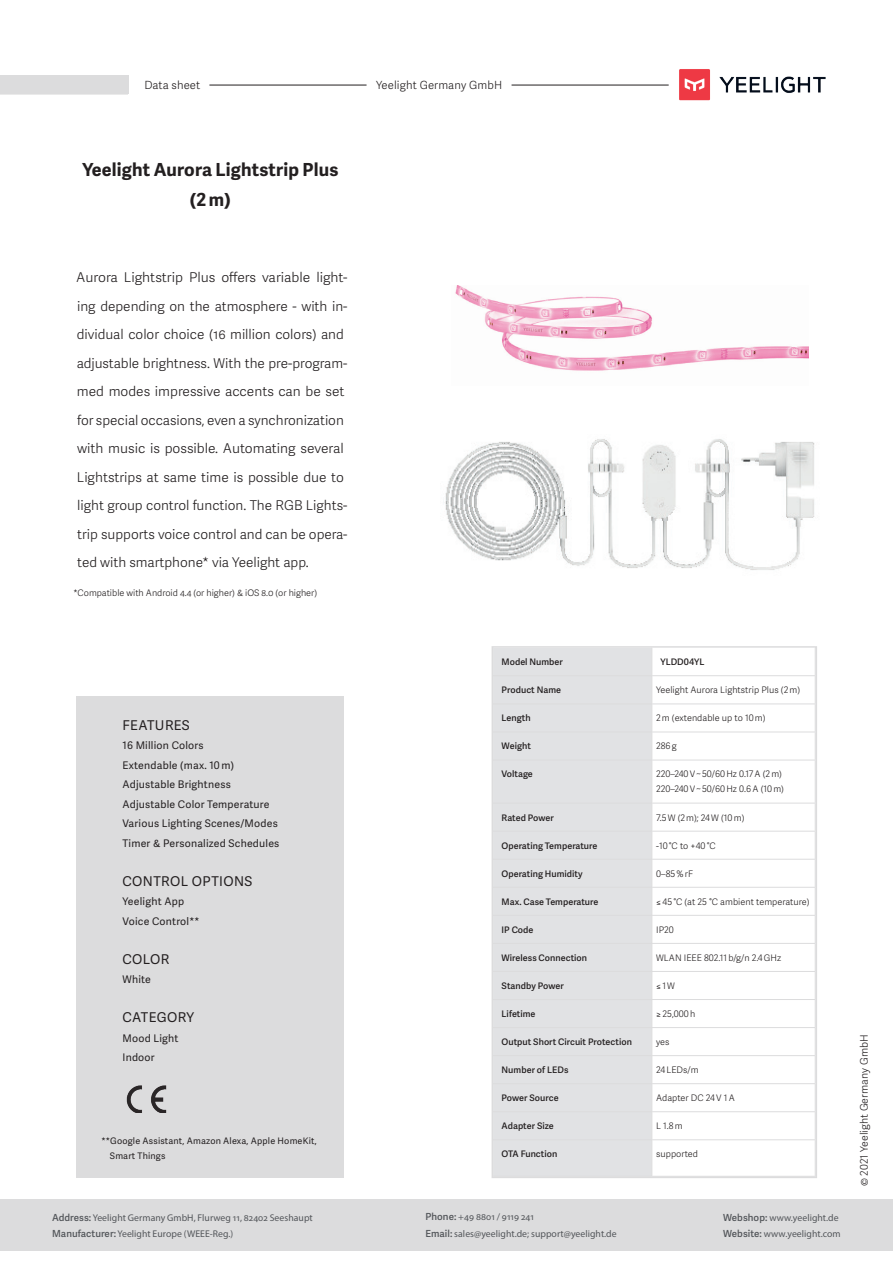
<style>
.page{position:relative;width:893px;height:1263px;background:#fff}
.page>*{position:absolute;margin:0;border:0;box-sizing:border-box;transform-origin:0 0}
.t1{font:700 18px/30px "Adelle Sans ARA";letter-spacing:.01em;color:#231f20;text-align:center}
.t2{font:13.5px/28.5px "Adelle Sans Lt";color:#231f20}
.t3{font:13.5px "Adelle Sans";letter-spacing:.03em;color:#231f20}
.t4{font:11.25px "Adelle Sans Lt";letter-spacing:.01em;color:#231f20}
.t5{font:10.5px/19.5px "Adelle Sans";letter-spacing:.02em;color:#231f20}
.t6{font:10.5px "Adelle Sans Lt";letter-spacing:.01em;color:#231f20}
.t7{font:9.75px/16.5px "Myriad Pro";letter-spacing:.005em;color:#53565a}
.t8{font:9px/15px "Adelle Sans Lt";letter-spacing:.005em;color:#231f20}
.t9{font:9px "Adelle Sans Sb";letter-spacing:.005em;color:#231f20}
.t10{font:9px/15px "Adelle Sans";letter-spacing:.02em;color:#231f20}
.s1{font-family:"Adelle Sans Sb"}
</style>
<div class="page">
<div style="left:0;top:76px;width:128px;height:19px;background:#eaeaea"></div>
<div style="left:0;top:75px;width:128px;height:19px;background:#dcdcdd"></div>
<hr style="left:209px;top:85px;width:158px;height:1px;background:#231f20">
<hr style="left:512px;top:85px;width:157px;height:1px;background:#231f20">
<img style="left:679px;top:69px;width:147px;height:32px">
<div style="left:495px;top:649px;width:156px;height:526px;background:#e1e2e4"></div>
<svg style="left:652px;top:649px;width:162px;height:526px"></svg>
<hr style="left:493px;top:703px;width:159px;height:1px;background:#dcdcdd">
<hr style="left:652px;top:703px;width:164px;height:1px;background:#dcdcdd">
<hr style="left:493px;top:732px;width:159px;height:1px;background:#dcdcdd">
<hr style="left:652px;top:732px;width:164px;height:1px;background:#dcdcdd">
<hr style="left:493px;top:760px;width:159px;height:1px;background:#dcdcdd">
<hr style="left:652px;top:760px;width:164px;height:1px;background:#dcdcdd">
<hr style="left:651px;top:760px;width:1px;height:43px;background:#dcdcdd">
<hr style="left:493px;top:803px;width:159px;height:1px;background:#dcdcdd">
<hr style="left:652px;top:803px;width:164px;height:1px;background:#dcdcdd">
<hr style="left:493px;top:831px;width:159px;height:1px;background:#dcdcdd">
<hr style="left:652px;top:831px;width:164px;height:1px;background:#dcdcdd">
<hr style="left:493px;top:859px;width:159px;height:1px;background:#dcdcdd">
<hr style="left:652px;top:859px;width:164px;height:1px;background:#dcdcdd">
<hr style="left:493px;top:887px;width:159px;height:1px;background:#dcdcdd">
<hr style="left:652px;top:887px;width:164px;height:1px;background:#dcdcdd">
<hr style="left:493px;top:915px;width:159px;height:1px;background:#dcdcdd">
<hr style="left:652px;top:915px;width:164px;height:1px;background:#dcdcdd">
<hr style="left:493px;top:943px;width:159px;height:1px;background:#dcdcdd">
<hr style="left:652px;top:943px;width:164px;height:1px;background:#dcdcdd">
<hr style="left:493px;top:971px;width:159px;height:1px;background:#dcdcdd">
<hr style="left:652px;top:971px;width:164px;height:1px;background:#dcdcdd">
<hr style="left:493px;top:999px;width:159px;height:1px;background:#dcdcdd">
<hr style="left:652px;top:999px;width:164px;height:1px;background:#dcdcdd">
<hr style="left:493px;top:1027px;width:159px;height:1px;background:#dcdcdd">
<hr style="left:652px;top:1027px;width:164px;height:1px;background:#dcdcdd">
<hr style="left:493px;top:1055px;width:159px;height:1px;background:#dcdcdd">
<hr style="left:652px;top:1055px;width:164px;height:1px;background:#dcdcdd">
<svg style="left:651px;top:649px;width:1px;height:111px"></svg>
<hr style="left:493px;top:675px;width:159px;height:1px;background:#dcdcdd">
<hr style="left:652px;top:675px;width:164px;height:1px;background:#dcdcdd">
<hr style="left:493px;top:1083px;width:159px;height:1px;background:#dcdcdd">
<hr style="left:652px;top:1083px;width:164px;height:1px;background:#dcdcdd">
<hr style="left:493px;top:1111px;width:159px;height:1px;background:#dcdcdd">
<hr style="left:652px;top:1111px;width:164px;height:1px;background:#dcdcdd">
<svg style="left:651px;top:804px;width:1px;height:335px"></svg>
<hr style="left:493px;top:1139px;width:159px;height:1px;background:#dcdcdd">
<hr style="left:652px;top:1139px;width:164px;height:1px;background:#dcdcdd">
<hr style="left:651px;top:1140px;width:1px;height:36px;background:#dcdcdd">
<div style="left:492px;top:646px;width:325px;height:532px;border:2px solid #dcdcdd"></div>
<div style="left:77px;top:696px;width:267px;height:482px;background:#dcdcdd"></div>
<img style="left:126px;top:1085px;width:41px;height:28px">
<img style="left:445px;top:439px;width:370px;height:131px">
<img style="left:455px;top:285px;width:353px;height:86px">
<div style="left:0;top:1199px;width:893px;height:52px;background:#dcdcdd"></div>
<p class="t4" style="left:144px;top:77px;width:57px">Data sheet</p>
<p class="t4" style="left:376px;top:77px;width:128px">Yeelight Germany GmbH</p>
<h1 class="t1" style="left:82px;top:157px;width:258px">Yeelight Aurora Lightstrip Plus (2 m)</h1>
<p class="t2" style="left:76px;top:263px;width:273px">Aurora Lightstrip Plus offers variable light&shy;ing depending on the atmosphere - with in&shy;dividual color choice (16 million colors) and adjustable brightness. With the pre-program&shy;med modes impressive accents can be set for special occasions, even a synchronization with music is possible. Automating several Lightstrips at same time is possible due to light group control function. The RGB Lights&shy;trip supports voice control and can be opera&shy;ted with smartphone* via Yeelight app.</p>
<p class="t8" style="left:73px;top:585px;width:245px">*Compatible with Android 4.4 (or higher) &amp; iOS 8.0 (or higher)</p>
<p class="t3" style="left:123px;top:715px;width:69px">FEATURES</p>
<p class="t5" style="left:123px;top:735px;width:158px">16 Million Colors<br>Extendable (max. 10 m)<br>Adjustable Brightness<br>Adjustable Color Temperature<br>Various Lighting Scenes/Modes<br>Timer &amp; Personalized Schedules</p>
<p class="t3" style="left:123px;top:871px;width:131px">CONTROL OPTIONS</p>
<p class="t5" style="left:123px;top:891px;width:78px">Yeelight App<br>Voice Control**</p>
<p class="t3" style="left:123px;top:949px;width:48px">COLOR</p>
<p class="t5" style="left:123px;top:969px;width:30px">White</p>
<p class="t3" style="left:123px;top:1008px;width:73px">CATEGORY</p>
<p class="t5" style="left:123px;top:1028px;width:58px">Mood Light<br>Indoor</p>
<p class="t10" style="left:110px;top:1133px;width:208px;text-indent:-8px">**Google Assistant, Amazon Alexa, Apple HomeKit,<br>Smart Things</p>
<p class="t9" style="left:502px;top:655px;width:63px">Model Number</p>
<p class="t9" style="left:660px;top:655px;width:46px">YLDD04YL</p>
<p class="t9" style="left:502px;top:683px;width:61px">Product Name</p>
<p class="t8" style="left:656px;top:682px;width:145px">Yeelight Aurora Lightstrip Plus (2 m)</p>
<p class="t9" style="left:502px;top:712px;width:31px">Length</p>
<p class="t8" style="left:656px;top:710px;width:111px">2 m (extendable up to 10 m)</p>
<p class="t9" style="left:502px;top:740px;width:31px">Weight</p>
<p class="t8" style="left:656px;top:738px;width:22px">286 g</p>
<p class="t9" style="left:502px;top:768px;width:33px">Voltage</p>
<p class="t8" style="left:656px;top:766px;width:129px">220–240 V ~ 50/60 Hz 0.17 A (2 m)<br>220–240 V ~ 50/60 Hz 0.6 A (10 m)</p>
<p class="t9" style="left:502px;top:811px;width:54px">Rated Power</p>
<p class="t8" style="left:656px;top:809px;width:90px">7.5 W (2 m); 24 W (10 m)</p>
<p class="t9" style="left:502px;top:839px;width:97px">Operating Temperature</p>
<p class="t8" style="left:656px;top:837px;width:61px">-10 °C to +40 °C</p>
<p class="t9" style="left:502px;top:867px;width:83px">Operating Humidity</p>
<p class="t8" style="left:656px;top:866px;width:38px">0–85 % rF</p>
<p class="t9" style="left:502px;top:895px;width:98px">Max. Case Temperature</p>
<p class="t8" style="left:656px;top:894px;width:155px">≤ 45 °C (at 25 °C ambient temperature)</p>
<p class="t9" style="left:502px;top:923px;width:33px">IP Code</p>
<p class="t8" style="left:656px;top:922px;width:19px">IP20</p>
<p class="t9" style="left:502px;top:951px;width:87px">Wireless Connection</p>
<p class="t8" style="left:656px;top:950px;width:127px">WLAN IEEE 802.11 b/g/n 2.4 GHz</p>
<p class="t9" style="left:502px;top:979px;width:64px">Standby Power</p>
<p class="t8" style="left:656px;top:978px;width:20px">≤ 1 W</p>
<p class="t9" style="left:502px;top:1007px;width:35px">Lifetime</p>
<p class="t8" style="left:656px;top:1006px;width:41px">≥ 25,000 h</p>
<p class="t9" style="left:502px;top:1035px;width:132px">Output Short Circuit Protection</p>
<p class="t8" style="left:656px;top:1034px;width:15px">yes</p>
<p class="t9" style="left:502px;top:1063px;width:68px">Number of LEDs</p>
<p class="t8" style="left:656px;top:1062px;width:44px">24 LEDs/m</p>
<p class="t9" style="left:502px;top:1091px;width:59px">Power Source</p>
<p class="t8" style="left:656px;top:1090px;width:80px">Adapter DC 24 V 1 A</p>
<p class="t9" style="left:502px;top:1119px;width:54px">Adapter Size</p>
<p class="t8" style="left:656px;top:1118px;width:28px">L 1.8 m</p>
<p class="t9" style="left:502px;top:1147px;width:57px">OTA Function</p>
<p class="t8" style="left:656px;top:1146px;width:43px">supported</p>
<p class="t7" style="left:425px;top:1209px;width:110px"><span class="s1">Phone:</span> +49 8801 / 9119 241</p>
<p class="t7" style="left:52px;top:1209px;width:262px"><span class="s1">Address:</span> Yeelight Germany GmbH, Flurweg 11, 82402 Seeshaupt<br><span class="s1">Manufacturer:</span> Yeelight Europe (WEEE-Reg.)</p>
<p class="t7" style="left:723px;top:1209px;width:117px"><span class="s1">Webshop:</span> www.yeelight.de</p>
<p class="t7" style="left:447px;top:1209px;width:154px"><span class="s1">Email Sales:</span> sales@yeelight.de<br><span class="s1">Email Support:</span> support@yeelight.de</p>
<p class="t7" style="left:52px;top:1226px;width:110px"><span class="s1">Phone:</span> +49 8801 / 9119 241</p>
<p class="t7" style="left:425px;top:1226px;width:193px"><span class="s1">Email:</span> sales@yeelight.de; support@yeelight.de</p>
<p class="t7" style="left:723px;top:1226px;width:119px"><span class="s1">Website:</span> www.yeelight.com</p>
<p class="t6" style="left:857px;top:1186px;width:154px;rotate:-90deg">© 2021 Yeelight Germany GmbH</p>
</div>
